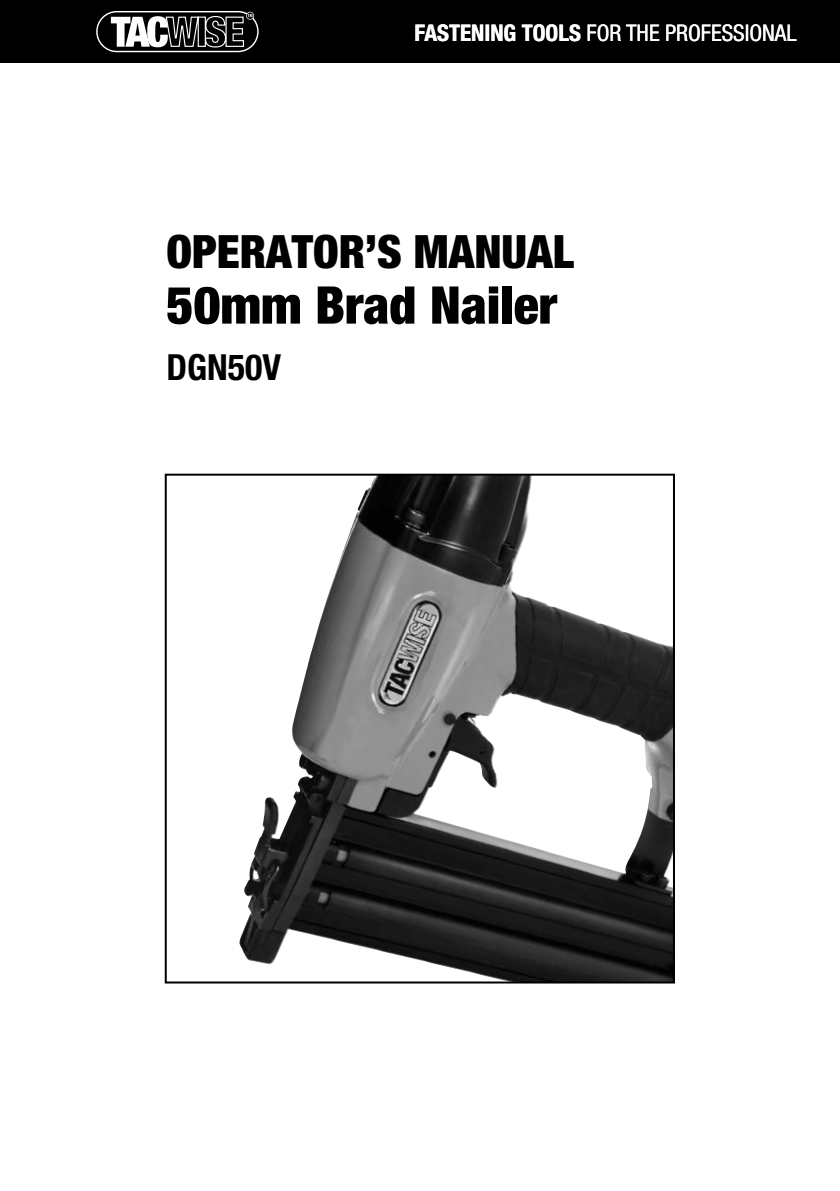
<style>
.page{position:relative;width:840px;height:1191px;background:#fff}
.page>*{position:absolute;margin:0;border:0;box-sizing:border-box;transform-origin:0 0}
.t1{font:900 condensed 52px "Helvetica Neue";color:#000}
.t2{font:900 condensed 46px "Helvetica Neue";color:#000}
.t3{font:700 condensed 36px "Helvetica Neue";color:#000}
.t4{font:condensed 23px "Helvetica Neue";color:#fff}
.s1{font-weight:700}
</style>
<div class="page">
<div style="left:0;top:0;width:839px;height:62px;background:#000"></div>
<div style="left:96px;top:11px;width:162px;height:41px;border:1px solid #fff;border-radius:20px"></div>
<svg style="left:111px;top:12px;width:143px;height:36px"></svg>
<img style="left:239px;top:476px;width:432px;height:504px">
<div style="left:165px;top:473px;width:509px;height:510px;border:2px solid #000"></div>
<p class="t4" style="left:414px;top:20px;width:383px"><span class="s1">FASTENING TOOLS</span> FOR THE PROFESSIONAL</p>
<h2 class="t2" style="left:166px;top:223px;width:409px">OPERATOR’S MANUAL</h2>
<h1 class="t1" style="left:166px;top:273px;width:392px">50mm Brad Nailer</h1>
<h3 class="t3" style="left:166px;top:345px;width:116px">DGN50V</h3>
</div>
